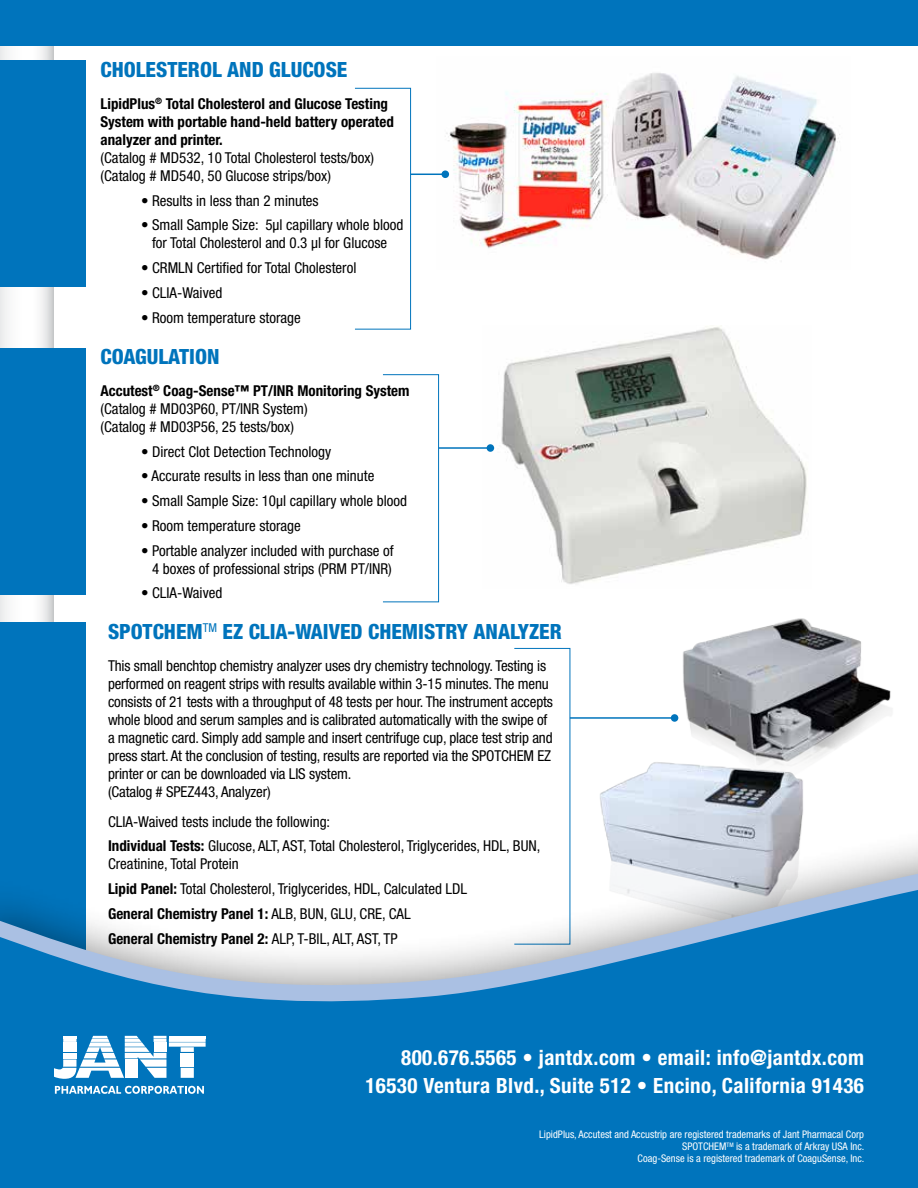
<style>
.page{position:relative;width:918px;height:1188px;background:#fff}
.page>*{position:absolute;margin:0;border:0;box-sizing:border-box;transform-origin:0 0}
.t1{font:700 condensed 21px/28.5px "Helvetica Neue";letter-spacing:.02em;color:#fff;text-align:right}
.t2{font:800 condensed 21px "Helvetica Neue";color:#0074bc}
.t3{font:condensed 15px/18px "Helvetica Neue";color:#000}
.t4{font:700 condensed 15px/18px "Helvetica Neue";color:#000}
.t5{font:condensed 10.5px/12px "Helvetica Neue";color:#fff;text-align:right}
.s1{font-weight:700}
</style>
<div class="page">
<svg style="left:0;top:45px;width:54px;height:577px"></svg>
<div style="left:0;top:0;width:918px;height:45px;background:#0074bc"></div>
<img style="left:683px;top:618px;width:209px;height:145px">
<div style="left:0;top:622px;width:85px;height:365px;background:#0074bc"></div>
<hr style="left:570px;top:717px;width:105px;height:2px;background:#0074bc">
<div style="left:671px;top:714px;width:7px;height:8px;background:#0074bc;border-radius:50%"></div>
<div style="left:0;top:349px;width:85px;height:246px;background:#0074bc"></div>
<img style="left:486px;top:325px;width:321px;height:259px">
<div style="left:383px;top:374px;width:56px;height:228px;border:1px solid #0074bc"></div>
<hr style="left:439px;top:447px;width:51px;height:2px;background:#0074bc">
<div style="left:487px;top:444px;width:7px;height:8px;background:#0074bc;border-radius:50%"></div>
<img style="left:436px;top:73px;width:404px;height:187px">
<div style="left:0;top:61px;width:85px;height:226px;background:#0074bc"></div>
<div style="left:355px;top:88px;width:56px;height:242px;border:1px solid #0074bc"></div>
<hr style="left:411px;top:174px;width:34px;height:1px;background:#0074bc">
<div style="left:442px;top:170px;width:7px;height:8px;background:#0074bc;border-radius:50%"></div>
<div style="left:0;top:763px;width:918px;height:425px;background:#000;opacity:.45"></div>
<svg style="left:0;top:809px;width:918px;height:16px"></svg>
<svg style="left:0;top:825px;width:918px;height:363px;fill:#0074bc"></svg>
<svg style="left:55px;top:1086px;width:149px;height:8px"></svg>
<svg style="left:54px;top:1036px;width:152px;height:43px"></svg>
<h1 class="t2" style="left:100px;top:57px;width:248px">CHOLESTEROL AND GLUCOSE</h1>
<p class="t4" style="left:100px;top:94px;width:295px">LipidPlus<sup>®</sup> Total Cholesterol and Glucose Testing<br>System with portable hand-held battery operated analyzer and printer.</p>
<p class="t3" style="left:101px;top:149px;width:275px">(Catalog # MD532, 10 Total Cholesterol tests/box) (Catalog # MD540, 50 Glucose strips/box)</p>
<p class="t3" style="left:141px;top:191px;width:179px">• Results in less than 2 minutes</p>
<p class="t3" style="left:141px;top:216px;width:264px;text-align:center">• Small Sample Size: 5µl capillary whole blood for Total Cholesterol and 0.3 µl for Glucose</p>
<p class="t3" style="left:141px;top:259px;width:217px">• CRMLN Certified for Total Cholesterol</p>
<p class="t3" style="left:141px;top:284px;width:83px">• CLIA-Waived</p>
<p class="t3" style="left:141px;top:308px;width:161px">• Room temperature storage</p>
<h1 class="t2" style="left:100px;top:344px;width:121px">COAGULATION</h1>
<p class="t3" style="left:100px;top:382px;width:311px"><span class="s1">Accutest</span><sup>®</sup> <span class="s1">Coag-Sense™ PT/INR Monitoring System </span>(Catalog # MD03P60, PT/INR System)<br>(Catalog # MD03P56, 25 tests/box)</p>
<p class="t3" style="left:141px;top:442px;width:192px">• Direct Clot Detection Technology</p>
<p class="t3" style="left:141px;top:467px;width:235px">• Accurate results in less than one minute</p>
<p class="t3" style="left:141px;top:492px;width:268px">• Small Sample Size: 10µl capillary whole blood</p>
<p class="t3" style="left:141px;top:517px;width:161px">• Room temperature storage</p>
<p class="t3" style="left:141px;top:541px;width:254px;text-align:right">• Portable analyzer included with purchase of<br>4 boxes of professional strips (PRM PT/INR)</p>
<p class="t3" style="left:141px;top:584px;width:83px">• CLIA-Waived</p>
<h1 class="t2" style="left:108px;top:619px;width:455px">SPOTCHEM<sup>TM</sup> EZ CLIA-WAIVED CHEMISTRY ANALYZER</h1>
<p class="t3" style="left:108px;top:656px;width:447px">This small benchtop chemistry analyzer uses dry chemistry technology. Testing is performed on reagent strips with results available within 3-15 minutes. The menu consists of 21 tests with a throughput of 48 tests per hour. The instrument accepts whole blood and serum samples and is calibrated automatically with the swipe of a magnetic card. Simply add sample and insert centrifuge cup, place test strip and press start. At the conclusion of testing, results are reported via the SPOTCHEM EZ printer or can be downloaded via LIS system.<br>(Catalog # SPEZ443, Analyzer)</p>
<p class="t3" style="left:108px;top:809px;width:434px;line-height:24.8px">CLIA-Waived tests include the following:<br><span class="s1">Individual Tests:</span> Glucose, ALT, AST, Total Cholesterol, Triglycerides, HDL, BUN,</p>
<p class="t3" style="left:108px;top:851px;width:361px;line-height:24.8px">Creatinine, Total Protein<br><span class="s1">Lipid Panel:</span> Total Cholesterol, Triglycerides, HDL, Calculated LDL <span class="s1">General Chemistry Panel 1:</span> ALB, BUN, GLU, CRE, CAL<br><span class="s1">General Chemistry Panel 2:</span> ALP, T-BIL, ALT, AST, TP</p>
<h1 class="t1" style="left:365px;top:1043px;width:500px">800.676.5565 • jantdx.com • email: info@jantdx.com<br>16530 Ventura Blvd., Suite 512 • Encino, California 91436</h1>
<p class="t5" style="left:539px;top:1128px;width:327px">LipidPlus, Accutest and Accustrip are registered trademarks of Jant Pharmacal Corp<br>SPOTCHEM<sup>TM</sup> is a trademark of Arkray USA Inc.<br>Coag-Sense is a registered trademark of CoaguSense, Inc.</p>
</div>
